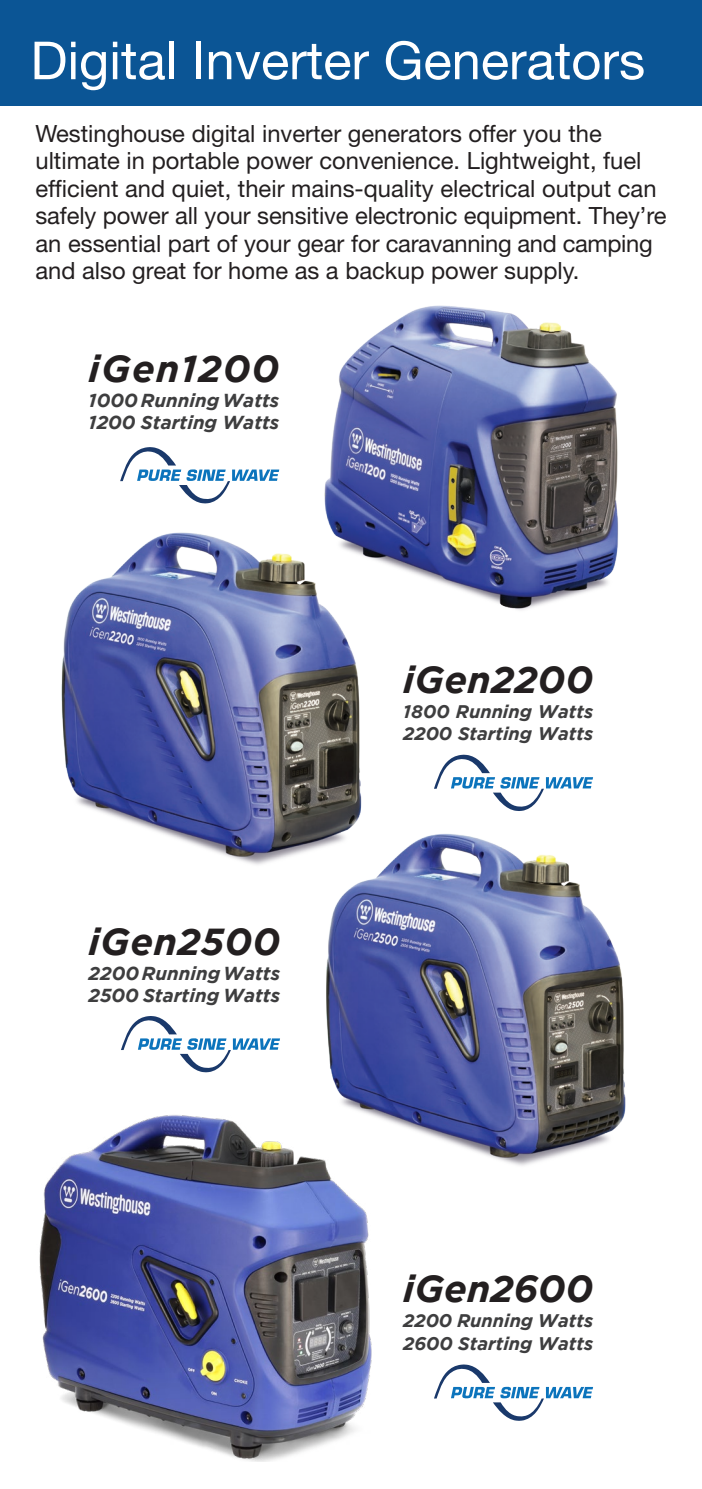
<style>
.page{position:relative;width:702px;height:1489px;background:#fff}
.page>*{position:absolute;margin:0;border:0;box-sizing:border-box;transform-origin:0 0}
.t1{font:52.5px "Helvetica Neue LT Std";color:#fff}
.t2{font:italic 700 37.5px "Gotham";letter-spacing:.015em;color:#231f20}
.t3{font:italic 700 37.5px "Gotham";letter-spacing:.04em;color:#231f20}
.t4{font:23.75px/27.5px "Helvetica Neue LT Std";color:#231f20}
.t5{font:italic 700 18.75px "Gotham";color:#3e3e3f}
.t6{font:italic 700 18.25px "Gotham";color:#3e3e3f}
</style>
<div class="page">
<img style="left:326px;top:834px;width:300px;height:332px">
<div style="left:0;top:0;width:702px;height:105px;background:#0b5595"></div>
<img style="left:324px;top:305px;width:294px;height:305px">
<img style="left:61px;top:527px;width:317px;height:347px">
<img style="left:39px;top:1102px;width:347px;height:359px">
<svg style="left:120px;top:447px;width:159px;height:56px"></svg>
<svg style="left:434px;top:754px;width:159px;height:57px"></svg>
<svg style="left:434px;top:1364px;width:159px;height:56px"></svg>
<svg style="left:121px;top:1016px;width:159px;height:56px"></svg>
<p class="t1" style="left:30px;top:29px;width:616px">Digital Inverter Generators</p>
<p class="t4" style="left:35px;top:119px;width:632px">Westinghouse digital inverter generators offer you the ultimate in portable power convenience. Lightweight, fuel efficient and quiet, their mains-quality electrical output can safely power all your sensitive electronic equipment. They’re an essential part of your gear for caravanning and camping and also great for home as a backup power supply.</p>
<p class="t3" style="left:89px;top:347px;width:192px">iGen1200</p>
<p class="t5" style="left:89px;top:389px;width:192px">1000 Running Watts</p>
<p class="t5" style="left:89px;top:412px;width:192px">1200 Starting Watts</p>
<p class="t2" style="left:89px;top:919px;width:193px">iGen2500</p>
<p class="t5" style="left:89px;top:962px;width:193px">2200 Running Watts</p>
<p class="t5" style="left:89px;top:984px;width:193px">2500 Starting Watts</p>
<p class="t2" style="left:403px;top:657px;width:191px">iGen2200</p>
<p class="t6" style="left:403px;top:700px;width:191px">1800 Running Watts</p>
<p class="t6" style="left:403px;top:723px;width:191px">2200 Starting Watts</p>
<p class="t2" style="left:403px;top:1267px;width:191px">iGen2600</p>
<p class="t6" style="left:403px;top:1310px;width:191px">2200 Running Watts</p>
<p class="t6" style="left:403px;top:1332px;width:191px">2600 Starting Watts</p>
</div>
